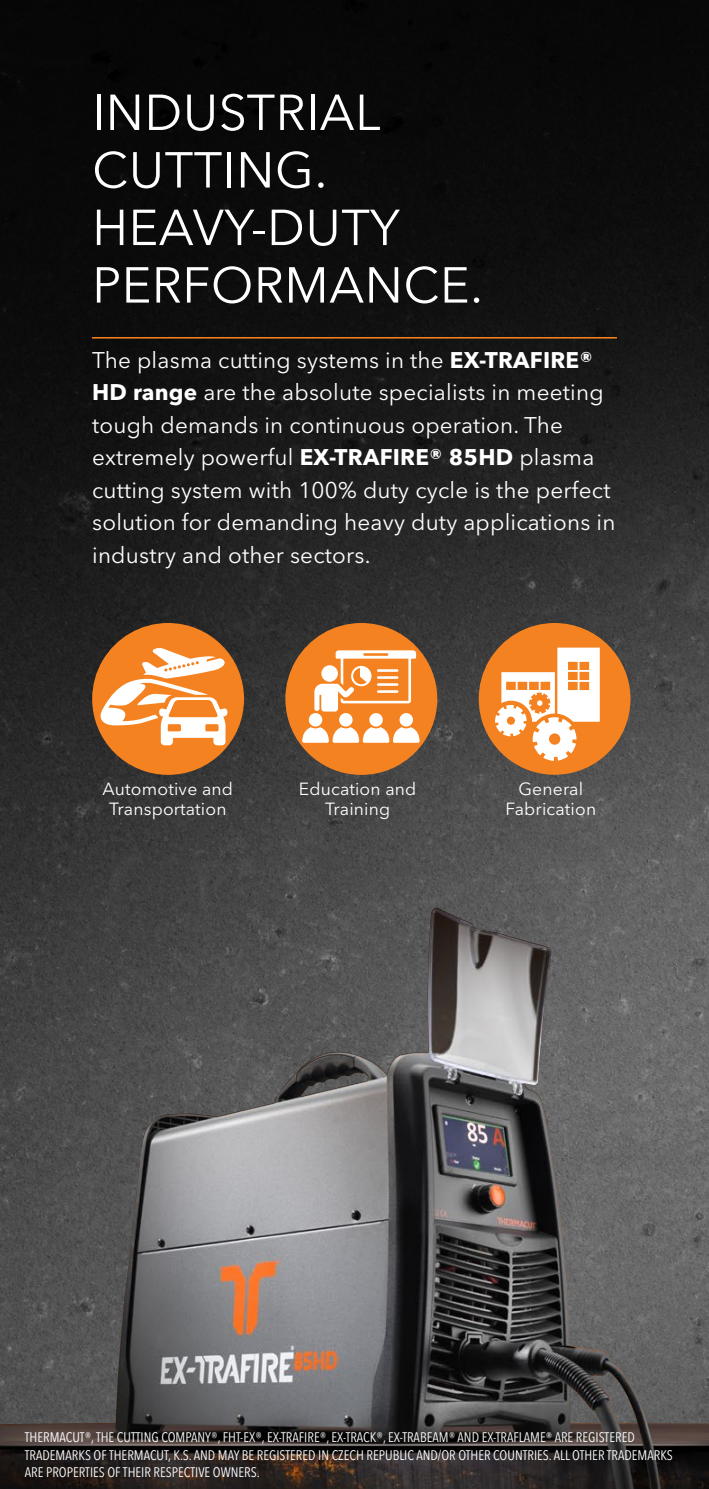
<style>
.page{position:relative;width:709px;height:1489px;background:#fff}
.page>*{position:absolute;margin:0;border:0;box-sizing:border-box;transform-origin:0 0}
.t1{font:50px/57.5px "Avenir Next LT Pro";letter-spacing:.01em;color:#fff}
.t2{font:22.5px/32.5px "Avenir Next LT Pro";letter-spacing:.01em;color:#fff}
.t3{font:17.5px/20px "Avenir Next LT Pro";letter-spacing:.01em;color:#fff;text-align:center}
.Content_Footnote_-_trademark{font:condensed 13.75px/17.5px "Avenir Next LT Pro";color:#fff}
.s1{font-weight:700}
</style>
<div class="page">
<img style="left:0;top:0;width:709px;height:908px">
<img style="left:0;top:908px;width:709px;height:580px">
<svg style="left:92px;top:623px;width:152px;height:151px"></svg>
<svg style="left:285px;top:623px;width:152px;height:151px"></svg>
<svg style="left:478px;top:623px;width:152px;height:151px"></svg>
<hr style="left:92px;top:337px;width:525px;height:1px;background:#f58220">
<p class="t1" style="left:92px;top:84px;width:290px">INDUSTRIAL<br>CUTTING.</p>
<p class="t1" style="left:92px;top:199px;width:392px">HEAVY-DUTY<br>PERFORMANCE.</p>
<p class="t2" style="left:92px;top:343px;width:525px">The plasma cutting systems in the <span class="s1">EX-TRAFIRE® HD range</span> are the absolute specialists in meeting tough demands in continuous operation. The extremely powerful <span class="s1">EX-TRAFIRE® 85HD</span> plasma cutting system with 100% duty cycle is the perfect solution for demanding heavy duty applications in industry and other sectors.</p>
<p class="t3" style="left:102px;top:779px;width:132px">Automotive and</p>
<p class="t3" style="left:109px;top:799px;width:119px">Transportation</p>
<p class="t3" style="left:299px;top:779px;width:119px">Education and<br>Training</p>
<p class="t3" style="left:518px;top:779px;width:66px">General</p>
<p class="t3" style="left:505px;top:799px;width:92px">Fabrication</p>
<p class="Content_Footnote_-_trademark" style="left:25px;top:1428px;width:649px">THERMACUT®, THE CUTTING COMPANY®, FHT-EX®, EX-TRAFIRE®, EX-TRACK®, EX-TRABEAM® AND EX-TRAFLAME® ARE REGISTERED<br>TRADEMARKS OF THERMACUT, K.S. AND MAY BE REGISTERED IN CZECH REPUBLIC AND/OR OTHER COUNTRIES. ALL OTHER TRADEMARKS<br>ARE PROPERTIES OF THEIR RESPECTIVE OWNERS.</p>
</div>
